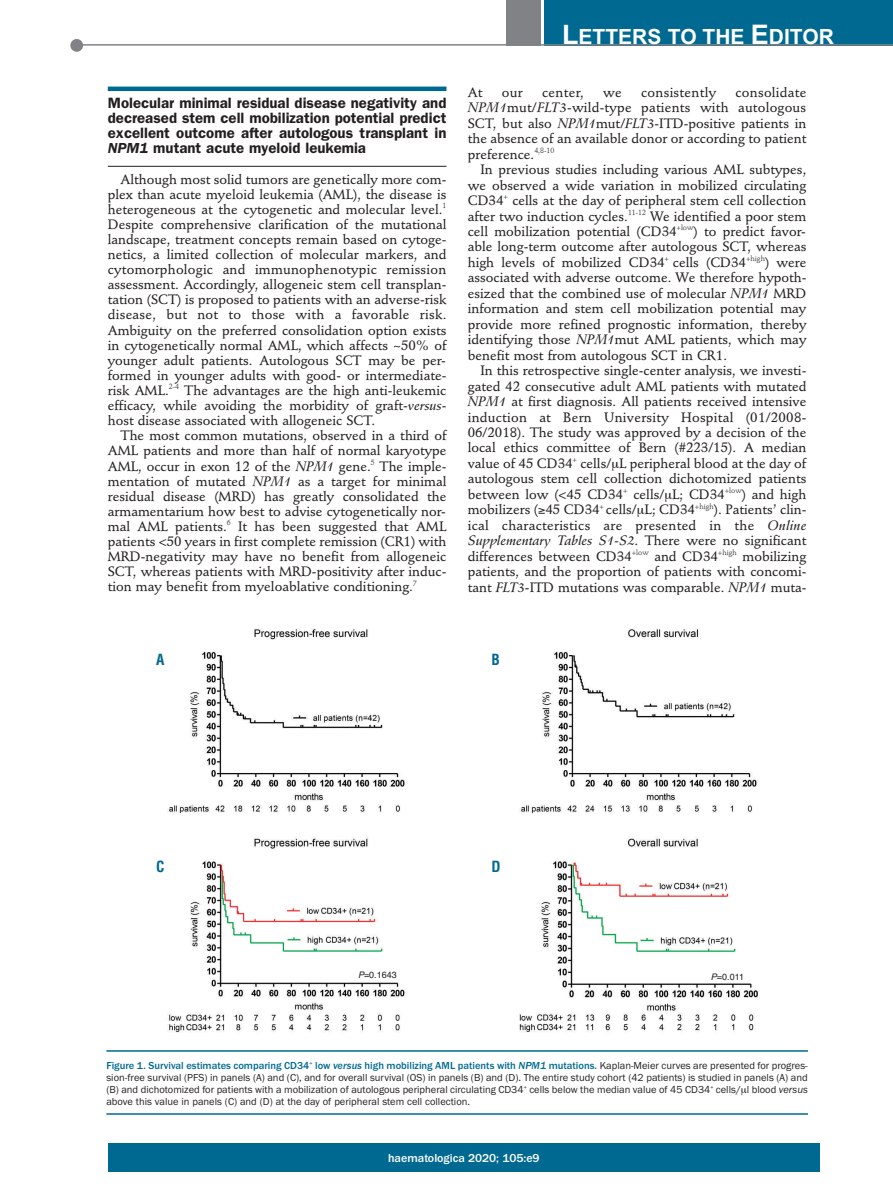
<style>
.page{position:relative;width:893px;height:1191px;background:#fff}
.page>*{position:absolute;margin:0;border:0;box-sizing:border-box;transform-origin:0 0}
.t1{font:700 21px "Arial";color:#fff}
.t2{font:600 15px/15.1px "Franklin Gothic";color:#231f20;text-align:justify}
.t3{font:700 condensed 15px "Helvetica";color:#006991}
.t4{font:500 13.5px/15.5px "Stempel Schneidler";color:#231f20;text-align:justify}
.t5{font:italic 13.5px "Stempel Schneidler Med";color:#231f20}
.t6{font:500 13.5px "Stempel Schneidler";letter-spacing:.02em;color:#231f20}
.t7{font:500 12px "Franklin Gothic";color:#fff}
.t8{font:10.5px/12px "Franklin Gothic";color:#231f20;text-align:justify}
.t9{font:9px "Helvetica";color:#231f20}
.s1{font-style:italic}
.s2{font-family:"Stempel Schneidler Med";font-weight:400;font-style:italic}
.s3{font-size:27px}
.s4{font-family:"Stempel Schneidler";font-weight:500;font-style:normal}
.s5{font-weight:500;color:#006991}
.s6{font-weight:500;font-style:italic;color:#006991}
</style>
<div class="page">
<hr style="left:108px;top:87px;width:338px;height:4px;background:#006991">
<hr style="left:108px;top:166px;width:338px;height:1px;background:#231f20">
<div style="left:107px;top:1143px;width:713px;height:28px;background:#006991"></div>
<div style="left:544px;top:0;width:349px;height:45px;background:#006991"></div>
<div style="left:506px;top:0;width:34px;height:45px;background:#808285"></div>
<div style="left:70px;top:39px;width:13px;height:13px;background:#808285;border-radius:50%"></div>
<hr style="left:78px;top:44px;width:815px;height:2px;background:#808285">
<img style="left:167px;top:629px;width:591px;height:404px">
<hr style="left:106px;top:1050px;width:702px;height:1px;background:#006991">
<hr style="left:106px;top:1113px;width:702px;height:1px;background:#006991">
<p class="t2" style="left:108px;top:97px;width:340px">Molecular minimal residual disease negativity and decreased stem cell mobilization potential predict excellent outcome after autologous transplant in <span class="s1">NPM1</span> mutant acute myeloid leukemia</p>
<p class="t4" style="left:108px;top:173px;width:340px;text-indent:13px">Although most solid tumors are genetically more com&shy;plex than acute myeloid leukemia (AML), the disease is heterogeneous at the cytogenetic and molecular level.<sup>1<br></sup>Despite comprehensive clarification of the mutational landscape, treatment concepts remain based on cytoge&shy;netics, a limited collection of molecular markers, and cytomorphologic and immunophenotypic remission assessment. Accordingly, allogeneic stem cell transplan&shy;tation (SCT) is proposed to patients with an adverse-risk disease, but not to those with a favorable risk.<br>Ambiguity on the preferred consolidation option exists in cytogenetically normal AML, which affects ~50% of younger adult patients. Autologous SCT may be per&shy;formed in younger adults with good- or intermediate&shy;risk AML.<sup>2-4</sup> The advantages are the high anti-leukemic efficacy, while avoiding the morbidity of graft-<span class="s2">versus&shy;</span>host disease associated with allogeneic SCT.</p>
<p class="t4" style="left:108px;top:429px;width:340px;text-indent:13px">The most common mutations, observed in a third of AML patients and more than half of normal karyotype AML, occur in exon 12 of the <span class="s2">NPM1</span> gene.<sup>5</sup> The imple&shy;mentation of mutated <span class="s2">NPM1</span> as a target for minimal residual disease (MRD) has greatly consolidated the armamentarium how best to advise cytogenetically nor&shy;mal AML patients.<sup>6</sup> It has been suggested that AML patients &lt;50 years in first complete remission (CR1) with MRD-negativity may have no benefit from allogeneic SCT, whereas patients with MRD-positivity after induc&shy;tion may benefit from myeloablative conditioning.<sup>7</sup></p>
<h1 class="t1" style="left:562px;top:25px;width:273px"><span class="s3">L</span>ETTERS TO THE <span class="s3">E</span>DITOR</h1>
<p class="t4" style="left:468px;top:86px;width:340px;text-indent:268px">consolidate <span class="s2">NPM1</span>mut/<span class="s2">FLT3</span>-wild-type patients with autologous SCT, but also <span class="s2">NPM1</span>mut/<span class="s2">FLT3</span>-ITD-positive patients in the absence of an available donor or according to patient preference.<sup>4,8-10</sup></p>
<p class="t4" style="left:468px;top:163px;width:340px;text-indent:13px">In previous studies including various AML subtypes, we observed a wide variation in mobilized circulating CD34<sup>+</sup> cells at the day of peripheral stem cell collection after two induction cycles.<sup>11-12</sup> We identified a poor stem cell mobilization potential (CD34<sup>+low</sup>) to predict favor&shy;able long-term outcome after autologous SCT, whereas high levels of mobilized CD34<sup>+</sup> cells (CD34<sup>+high</sup>) were associated with adverse outcome. We therefore hypoth&shy;esized that the combined use of molecular <span class="s2">NPM1</span> MRD information and stem cell mobilization potential may provide more refined prognostic information, thereby identifying those <span class="s2">NPM1</span>mut AML patients, which may benefit most from autologous SCT in CR1.</p>
<p class="t4" style="left:468px;top:364px;width:340px;text-indent:13px">In this retrospective single-center analysis, we investi&shy;gated 42 consecutive adult AML patients with mutated <span class="s2">NPM1</span> at first diagnosis. All patients received intensive induction at Bern University Hospital (01/2008- 06/2018). The study was approved by a decision of the local ethics committee of Bern (#223/15). A median value of 45 CD34<sup>+</sup> cells/ L peripheral blood at the day of autologous stem cell collection dichotomized patients between low (&lt;45 CD34<sup>+</sup> cells/ L; CD34<sup>+low</sup>) and high mobilizers (≥45 CD34<sup>+</sup> cells/ L; CD34<sup>+high</sup>). Patients’ clin&shy;ical characteristics are presented in the <span class="s2">Online</span></p>
<p class="t5" style="left:468px;top:535px;width:340px">Supplementary Tables S1-S2<span class="s4">. There were no significant</span></p>
<p class="t4" style="left:468px;top:550px;width:340px">differences between CD34<sup>+low</sup> and CD34<sup>+high</sup> mobilizing patients, and the proportion of patients with concomi&shy;tant <span class="s2">FLT3</span>-ITD mutations was comparable. <span class="s2">NPM1</span> muta-</p>
<p class="t4" style="left:468px;top:86px;width:16px">At</p>
<p class="t4" style="left:502px;top:86px;width:22px">our</p>
<p class="t4" style="left:542px;top:86px;width:43px">center,</p>
<p class="t4" style="left:603px;top:86px;width:20px">we</p>
<p class="t6" style="left:641px;top:87px;width:76px">consistently</p>
<p class="t3" style="left:156px;top:651px;width:10px">A</p>
<p class="t3" style="left:491px;top:651px;width:10px">B</p>
<p class="t3" style="left:156px;top:857px;width:10px">C</p>
<p class="t3" style="left:491px;top:857px;width:11px">D</p>
<p class="t9" style="left:358px;top:970px;width:40px"><span class="s1">P</span>=0.1643</p>
<p class="t9" style="left:711px;top:971px;width:35px"><span class="s1">P</span>=0.011</p>
<p class="t8" style="left:106px;top:1059px;width:703px"><span class="s5">Figure 1. Survival estimates comparing CD34</span><sup>+</sup> <span class="s5">low</span> <span class="s6">versus</span> <span class="s5">high mobilizing AML patients with</span> <span class="s6">NPM1</span> <span class="s5">mutations.</span> Kaplan-Meier curves are presented for progres&shy;sion-free survival (PFS) in panels (A) and (C), and for overall survival (OS) in panels (B) and (D). The entire study cohort (42 patients) is studied in panels (A) and (B) and dichotomized for patients with a mobilization of autologous peripheral circulating CD34<sup>+</sup> cells below the median value of 45 CD34<sup>+</sup> cells/ l blood <span class="s1">versus </span>above this value in panels (C) and (D) at the day of peripheral stem cell collection.</p>
<p class="t7" style="left:388px;top:1150px;width:153px">haematologica 2020; 105:e9</p>
</div>
